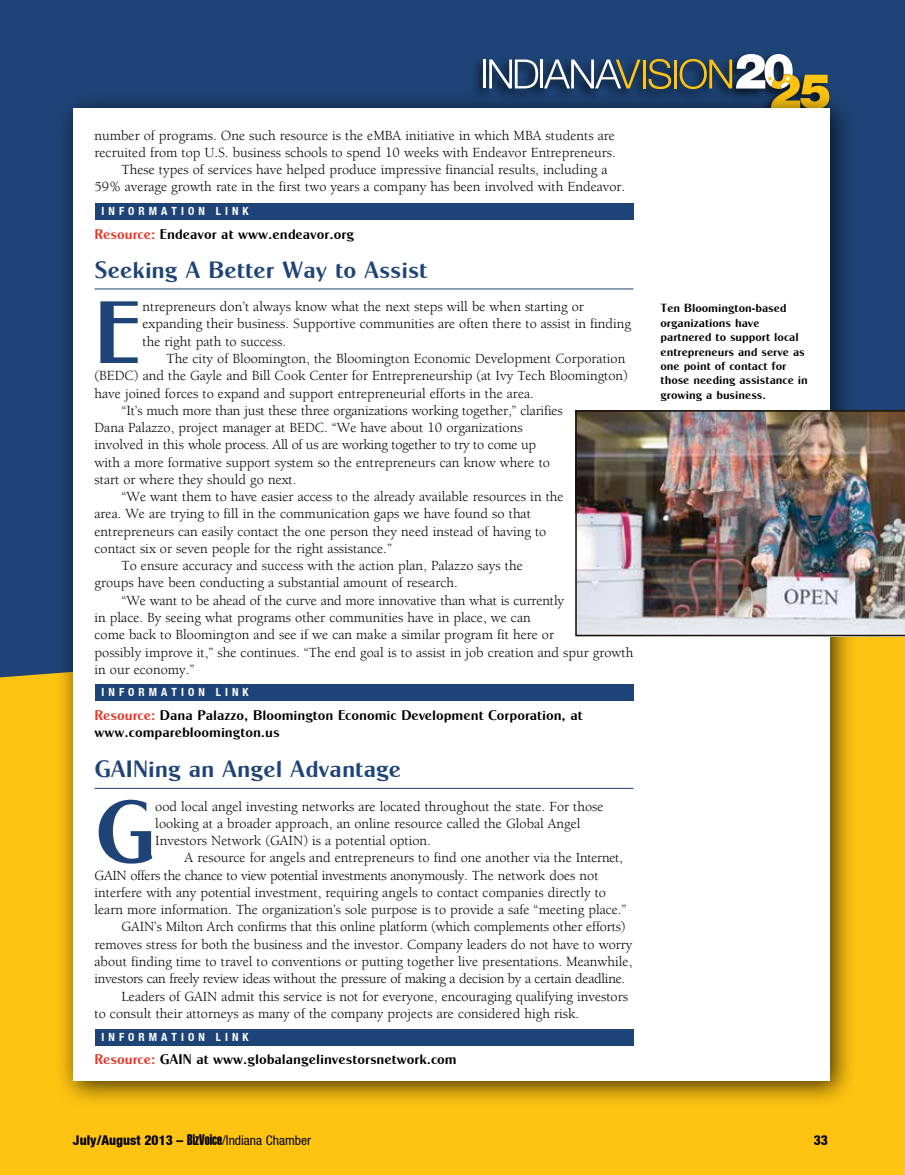
<style>
.page{position:relative;width:905px;height:1175px;background:#fff}
.page>*{position:absolute;margin:0;border:0;box-sizing:border-box;transform-origin:0 0}
.t1{font:89.1px "Cg Globe Gothic Bd";color:#1e4477}
.t2{font:24px "Cg Globe Gothic Bd";color:#1e4477}
.t3{font:14.25px/17.2px "Berkeley";color:#000}
.t4{font:14.25px "Berkeley";letter-spacing:-.02em;color:#000}
.t5{font:14.25px/17.1px "Cg Globe Gothic Bd";color:#000}
.t6{font:800 condensed 13.5px "Helvetica Neue";color:#000}
.t7{font:12px/14.4px "Cg Globe Gothic Bd";color:#000}
.t8{font:700 condensed 11.25px "Helvetica Neue";letter-spacing:.36em;color:#fff}
.s1{color:#ee3124}
.s2{font-family:"Helvetica Extra Compressed";font-weight:400;font-stretch:normal;font-size:15px}
.s3{font-weight:400}
</style>
<div class="page">
<div style="left:0;top:0;width:904px;height:1174px;background:#ffc411"></div>
<div style="left:0;top:0;width:904px;height:677px;background:#1e4477"></div>
<div style="left:470px;top:51px;width:362px;height:71px;background:#000;opacity:.75"></div>
<hr style="left:483px;top:59px;width:3px;height:29px;background:#fff">
<svg style="left:489px;top:59px;width:49px;height:29px"></svg>
<hr style="left:540px;top:59px;width:2px;height:29px;background:#fff">
<svg style="left:544px;top:59px;width:96px;height:29px;background:#576a7e"></svg>
<hr style="left:643px;top:60px;width:2px;height:28px;background:#ffc411">
<svg style="left:648px;top:59px;width:23px;height:30px"></svg>
<hr style="left:674px;top:60px;width:2px;height:28px;background:#ffc411">
<svg style="left:679px;top:54px;width:150px;height:36px;background:#757d74"></svg>
<div style="left:55px;top:90px;width:801px;height:1017px;background:#000;opacity:.75"></div>
<div style="left:73px;top:108px;width:756px;height:972px;background:#fff"></div>
<hr style="left:94px;top:288px;width:539px;height:1px;background:#1e4477">
<hr style="left:94px;top:788px;width:539px;height:1px;background:#1e4477">
<div style="left:94px;top:204px;width:539px;height:16px;background:#1e4477"></div>
<div style="left:94px;top:1029px;width:539px;height:16px;background:#1e4477"></div>
<div style="left:94px;top:684px;width:539px;height:17px;background:#1e4477"></div>
<img style="left:575px;top:410px;width:329px;height:226px">
<p class="t3" style="left:94px;top:127px;width:522px">number of programs. One such resource is the eMBA initiative in which MBA students are</p>
<p class="t3" style="left:94px;top:144px;width:522px">recruited from top U.S. business schools to spend 10 weeks with Endeavor Entrepreneurs.</p>
<p class="t3" style="left:122px;top:161px;width:487px">These types of services have helped produce impressive financial results, including a</p>
<p class="t3" style="left:94px;top:179px;width:532px">59% average growth rate in the first two years a company has been involved with Endeavor.</p>
<p class="t8" style="left:102px;top:205px;width:149px">INFORMATION LINK</p>
<p class="t5" style="left:94px;top:225px;width:261px"><span class="s1">Resource:</span> Endeavor at www.endeavor.org</p>
<h2 class="t2" style="left:94px;top:255px;width:334px">Seeking A Better Way to Assist</h2>
<h1 class="t1" style="left:94px;top:278px;width:46px">E</h1>
<p class="t3" style="left:142px;top:298px;width:490px">ntrepreneurs don’t always know what the next steps will be when starting or expanding their business. Supportive communities are often there to assist in finding the right path to success.</p>
<p class="t3" style="left:167px;top:350px;width:460px">The city of Bloomington, the Bloomington Economic Development Corporation</p>
<p class="t3" style="left:95px;top:367px;width:535px">(BEDC) and the Gayle and Bill Cook Center for Entrepreneurship (at Ivy Tech Bloomington)</p>
<p class="t3" style="left:95px;top:385px;width:441px">have joined forces to expand and support entrepreneurial efforts in the area.</p>
<p class="t3" style="left:122px;top:402px;width:442px">“It’s much more than just these three organizations working together,” clarifies</p>
<p class="t3" style="left:95px;top:419px;width:429px">Dana Palazzo, project manager at BEDC. “We have about 10 organizations</p>
<p class="t4" style="left:95px;top:437px;width:443px">involved in this whole process. All of us are working together to try to come up</p>
<p class="t3" style="left:95px;top:454px;width:457px">with a more formative support system so the entrepreneurs can know where to</p>
<p class="t3" style="left:95px;top:471px;width:203px">start or where they should go next.</p>
<p class="t3" style="left:122px;top:488px;width:443px">“We want them to have easier access to the already available resources in the</p>
<p class="t3" style="left:95px;top:505px;width:438px">area. We are trying to fill in the communication gaps we have found so that</p>
<p class="t3" style="left:95px;top:523px;width:453px">entrepreneurs can easily contact the one person they need instead of having to</p>
<p class="t3" style="left:95px;top:540px;width:299px">contact six or seven people for the right assistance.”</p>
<p class="t3" style="left:122px;top:557px;width:403px">To ensure accuracy and success with the action plan, Palazzo says the</p>
<p class="t3" style="left:95px;top:574px;width:365px">groups have been conducting a substantial amount of research.</p>
<p class="t3" style="left:122px;top:592px;width:444px">“We want to be ahead of the curve and more innovative than what is currently</p>
<p class="t3" style="left:95px;top:609px;width:437px">in place. By seeing what programs other communities have in place, we can</p>
<p class="t3" style="left:95px;top:626px;width:461px">come back to Bloomington and see if we can make a similar program fit here or</p>
<p class="t3" style="left:95px;top:643px;width:540px">possibly improve it,” she continues. “The end goal is to assist in job creation and spur growth</p>
<p class="t3" style="left:95px;top:661px;width:101px">in our economy.”</p>
<p class="t8" style="left:102px;top:685px;width:149px">INFORMATION LINK</p>
<p class="t5" style="left:94px;top:706px;width:490px"><span class="s1">Resource:</span> Dana Palazzo, Bloomington Economic Development Corporation, at www.comparebloomington.us</p>
<h2 class="t2" style="left:94px;top:754px;width:308px">GAINing an Angel Advantage</h2>
<h1 class="t1" style="left:94px;top:777px;width:62px">G</h1>
<p class="t3" style="left:155px;top:798px;width:450px">ood local angel investing networks are located throughout the state. For those looking at a broader approach, an online resource called the Global Angel<br>Investors Network (GAIN) is a potential option.</p>
<p class="t3" style="left:184px;top:849px;width:439px">A resource for angels and entrepreneurs to find one another via the Internet,</p>
<p class="t4" style="left:94px;top:867px;width:505px">GAIN offers the chance to view potential investments anonymously. The network does not</p>
<p class="t3" style="left:94px;top:884px;width:513px">interfere with any potential investment, requiring angels to contact companies directly to</p>
<p class="t3" style="left:94px;top:901px;width:533px">learn more information. The organization’s sole purpose is to provide a safe “meeting place.”</p>
<p class="t3" style="left:121px;top:918px;width:505px">GAIN’s Milton Arch confirms that this online platform (which complements other efforts)</p>
<p class="t3" style="left:94px;top:936px;width:539px">removes stress for both the business and the investor. Company leaders do not have to worry</p>
<p class="t3" style="left:94px;top:953px;width:539px">about finding time to travel to conventions or putting together live presentations. Meanwhile,</p>
<p class="t4" style="left:94px;top:971px;width:532px">investors can freely review ideas without the pressure of making a decision by a certain deadline.</p>
<p class="t3" style="left:121px;top:987px;width:508px">Leaders of GAIN admit this service is not for everyone, encouraging qualifying investors</p>
<p class="t3" style="left:94px;top:1005px;width:486px">to consult their attorneys as many of the company projects are considered high risk.</p>
<p class="t8" style="left:102px;top:1030px;width:149px">INFORMATION LINK</p>
<p class="t5" style="left:94px;top:1050px;width:364px"><span class="s1">Resource:</span> GAIN at www.globalangelinvestorsnetwork.com</p>
<p class="t7" style="left:660px;top:301px;width:149px">Ten Bloomington-based organizations have partnered to support local entrepreneurs and serve as one point of contact for those needing assistance in growing a business.</p>
<p class="t6" style="left:73px;top:1132px;width:239px">July/August 2013 – <span class="s2">BizVoice</span><span class="s3">/Indiana Chamber</span></p>
<p class="t6" style="left:813px;top:1132px;width:16px">33</p>
</div>
